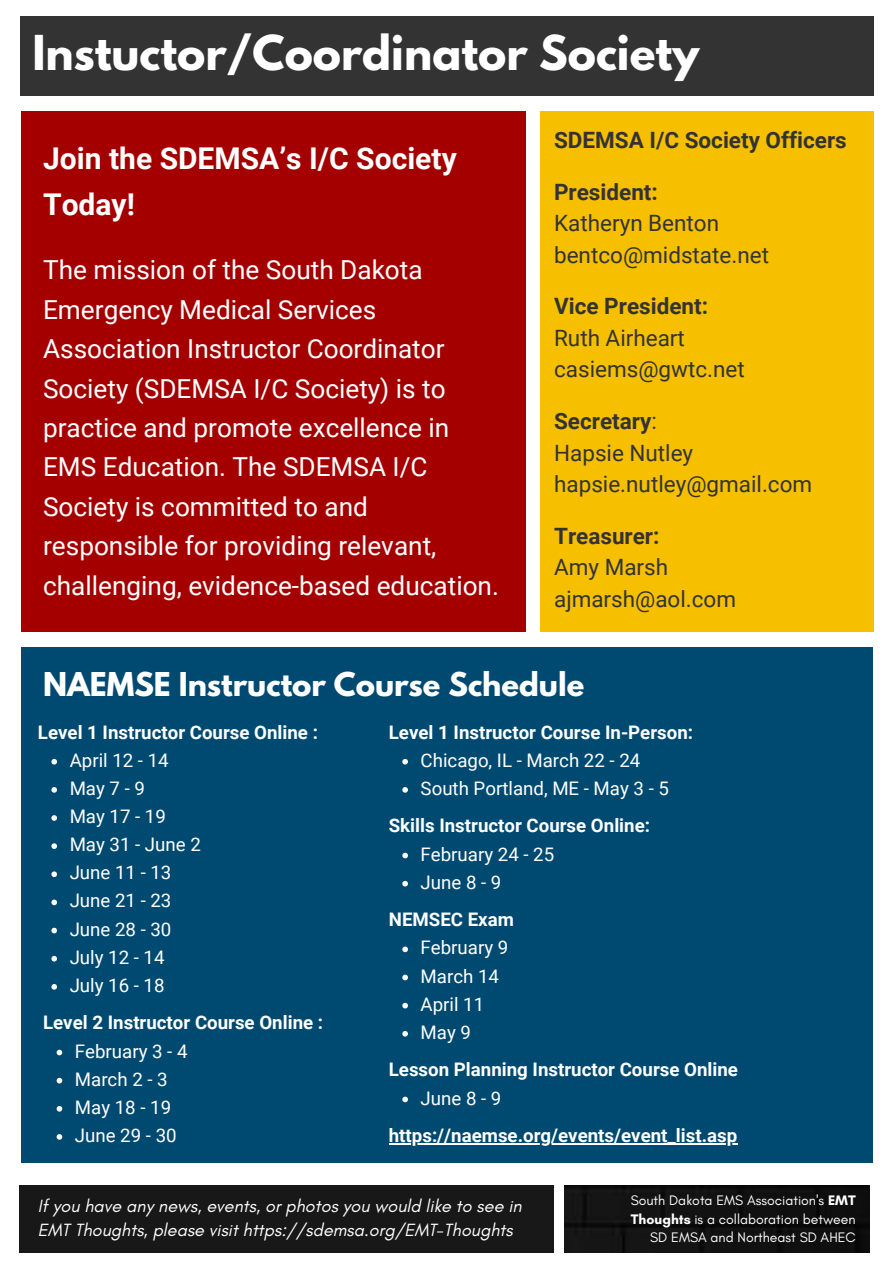
<style>
.page{position:relative;width:893px;height:1264px;background:#fff}
.page>*{position:absolute;margin:0;border:0;box-sizing:border-box;transform-origin:0 0}
.t1{font:700 42.6px "League Spartan";color:#fff}
.t2{font:700 30px/46.2px "Roboto";color:#fff}
.t3{font:700 29.1px "League Spartan";color:#fff}
.t4{font:26.25px/39.3px "Roboto";color:#fff}
.t5{font:22.5px/31.5px "Roboto";color:#333}
.t6{font:700 22.5px "Roboto";color:#333}
.t7{font:18.75px/28.2px "Roboto";color:#fff}
.t8{font:700 18.75px "Roboto";color:#fff}
.t9{font:italic 18px/24.8px "Glacial Indifference";color:#fff}
.t10{font:14.1px/18.8px "Glacial Indifference";color:#fff;text-align:right}
.s1{font-weight:700}
</style>
<div class="page">
<div style="left:20px;top:16px;width:853px;height:79px;background:#333"></div>
<div style="left:21px;top:111px;width:505px;height:520px;background:#a50000"></div>
<div style="left:540px;top:111px;width:333px;height:520px;background:#f6c000"></div>
<div style="left:21px;top:647px;width:851px;height:515px;background:#004a71"></div>
<svg style="left:51px;top:759px;width:6px;height:5px"></svg>
<svg style="left:51px;top:787px;width:6px;height:5px"></svg>
<svg style="left:51px;top:815px;width:6px;height:5px"></svg>
<svg style="left:51px;top:843px;width:6px;height:6px"></svg>
<svg style="left:51px;top:871px;width:6px;height:6px"></svg>
<svg style="left:51px;top:899px;width:6px;height:6px"></svg>
<svg style="left:51px;top:927px;width:6px;height:6px"></svg>
<svg style="left:51px;top:955px;width:6px;height:6px"></svg>
<svg style="left:51px;top:984px;width:6px;height:5px"></svg>
<div style="left:20px;top:1185px;width:534px;height:67px;background:#181818"></div>
<div style="left:564px;top:1185px;width:305px;height:67px;background:#111"></div>
<svg style="left:57px;top:1049px;width:5px;height:6px"></svg>
<svg style="left:57px;top:1077px;width:5px;height:6px"></svg>
<svg style="left:57px;top:1106px;width:5px;height:5px"></svg>
<svg style="left:57px;top:1134px;width:5px;height:5px"></svg>
<svg style="left:402px;top:759px;width:6px;height:5px"></svg>
<svg style="left:402px;top:787px;width:6px;height:5px"></svg>
<svg style="left:402px;top:852px;width:6px;height:6px"></svg>
<svg style="left:402px;top:880px;width:6px;height:6px"></svg>
<svg style="left:402px;top:946px;width:6px;height:6px"></svg>
<svg style="left:402px;top:974px;width:6px;height:6px"></svg>
<svg style="left:402px;top:1002px;width:6px;height:6px"></svg>
<svg style="left:402px;top:1031px;width:6px;height:5px"></svg>
<svg style="left:402px;top:1096px;width:6px;height:6px"></svg>
<hr style="left:389px;top:1143px;width:348px;height:1px;background:#fff">
<h1 class="t1" style="left:32px;top:32px;width:668px">Instuctor/Coordinator Society</h1>
<p class="t2" style="left:43px;top:136px;width:415px">Join the SDEMSA’s I/C Society<br>Today!</p>
<p class="t4" style="left:43px;top:251px;width:457px">The mission of the South Dakota Emergency Medical Services Association Instructor Coordinator Society (SDEMSA I/C Society) is to practice and promote excellence in EMS Education. The SDEMSA I/C Society is committed to and responsible for providing relevant, challenging, evidence-based education.</p>
<p class="t6" style="left:554px;top:127px;width:294px">SDEMSA I/C Society Officers</p>
<p class="t6" style="left:554px;top:179px;width:105px">President:</p>
<p class="t5" style="left:554px;top:208px;width:216px">Katheryn Benton bentco@midstate.net</p>
<p class="t6" style="left:554px;top:293px;width:155px">Vice President:</p>
<p class="t5" style="left:554px;top:322px;width:192px">Ruth Airheart casiems@gwtc.net</p>
<p class="t5" style="left:554px;top:406px;width:260px"><span class="s1">Secretary</span>:<br>Hapsie Nutley hapsie.nutley@gmail.com</p>
<p class="t6" style="left:554px;top:523px;width:107px">Treasurer:</p>
<p class="t5" style="left:554px;top:552px;width:183px">Amy Marsh ajmarsh@aol.com</p>
<p class="t3" style="left:43px;top:670px;width:542px">NAEMSE Instructor Course Schedule</p>
<p class="t8" style="left:38px;top:721px;width:281px">Level 1 Instructor Course Online :</p>
<p class="t7" style="left:70px;top:746px;width:133px">April 12 - 14<br>May7-9<br>May 17 - 19<br>May 31 - June 2<br>June 11 - 13<br>June 21 - 23<br>June 28 - 30<br>July 12 - 14<br>July 16 - 18</p>
<p class="t8" style="left:389px;top:721px;width:306px">Level 1 Instructor Course In-Person:</p>
<p class="t7" style="left:420px;top:746px;width:250px">Chicago, IL - March 22 - 24<br>South Portland, ME - May 3 - 5</p>
<p class="t8" style="left:389px;top:815px;width:263px">Skills Instructor Course Online:</p>
<p class="t7" style="left:420px;top:840px;width:135px">February 24 - 25<br>June 8 - 9</p>
<p class="t8" style="left:389px;top:908px;width:127px">NEMSEC Exam</p>
<p class="t7" style="left:420px;top:933px;width:89px">February 9<br>March 14<br>April 11<br>May 9</p>
<p class="t8" style="left:389px;top:1058px;width:350px">Lesson Planning Instructor Course Online</p>
<p class="t7" style="left:420px;top:1083px;width:82px">June 8 - 9</p>
<p class="t8" style="left:389px;top:1124px;width:350px">https://naemse.org/events/event_list.asp</p>
<p class="t8" style="left:43px;top:1012px;width:281px">Level 2 Instructor Course Online :</p>
<p class="t7" style="left:75px;top:1037px;width:114px">February 3 - 4<br>March 2 - 3<br>May 18 - 19<br>June 29 - 30</p>
<p class="t9" style="left:38px;top:1192px;width:485px">If you have any news, events, or photos you would like to see in<br>EMT Thoughts, please visit https://sdemsa.org/EMT-Thoughts</p>
<p class="t10" style="left:630px;top:1190px;width:226px">South Dakota EMS Association's <span class="s1">EMT<br>Thoughts</span> is a collaboration between<br>SD EMSA and Northeast SD AHEC</p>
</div>
